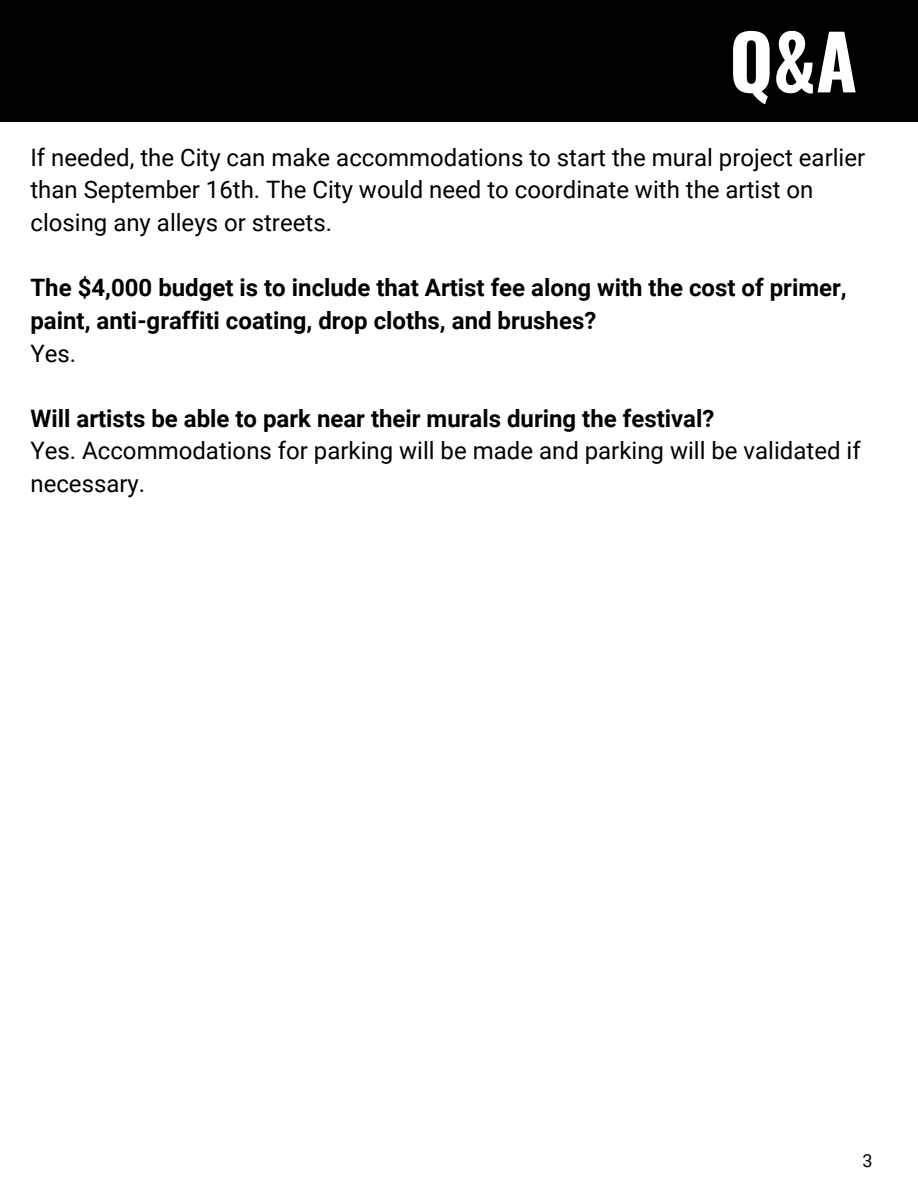
<style>
.page{position:relative;width:918px;height:1188px;background:#fff}
.page>*{position:absolute;margin:0;border:0;box-sizing:border-box;transform-origin:0 0}
.t1{font:700 74.85px "Oswald";color:#fff}
.t2{font:24px/32.7px "Roboto";color:#000}
.t3{font:700 24px/32.7px "Roboto";color:#000}
.t4{font:18px "Roboto";color:#000}
</style>
<div class="page">
<div style="left:0;top:0;width:918px;height:122px;background:#000"></div>
<h1 class="t1" style="left:729px;top:3px;width:129px">Q&amp;A</h1>
<p class="t2" style="left:30px;top:141px;width:836px">If needed, the City can make accommodations to start the mural project earlier than September 16th. The City would need to coordinate with the artist on closing any alleys or streets.</p>
<p class="t3" style="left:30px;top:272px;width:818px">The $4,000 budget is to include that Artist fee along with the cost of primer, paint, anti-graffiti coating, drop cloths, and brushes?</p>
<p class="t2" style="left:30px;top:337px;width:47px">Yes.</p>
<p class="t3" style="left:30px;top:402px;width:685px">Will artists be able to park near their murals during the festival?</p>
<p class="t2" style="left:30px;top:435px;width:832px">Yes. Accommodations for parking will be made and parking will be validated if necessary.</p>
<p class="t4" style="left:862px;top:1151px;width:12px">3</p>
</div>
